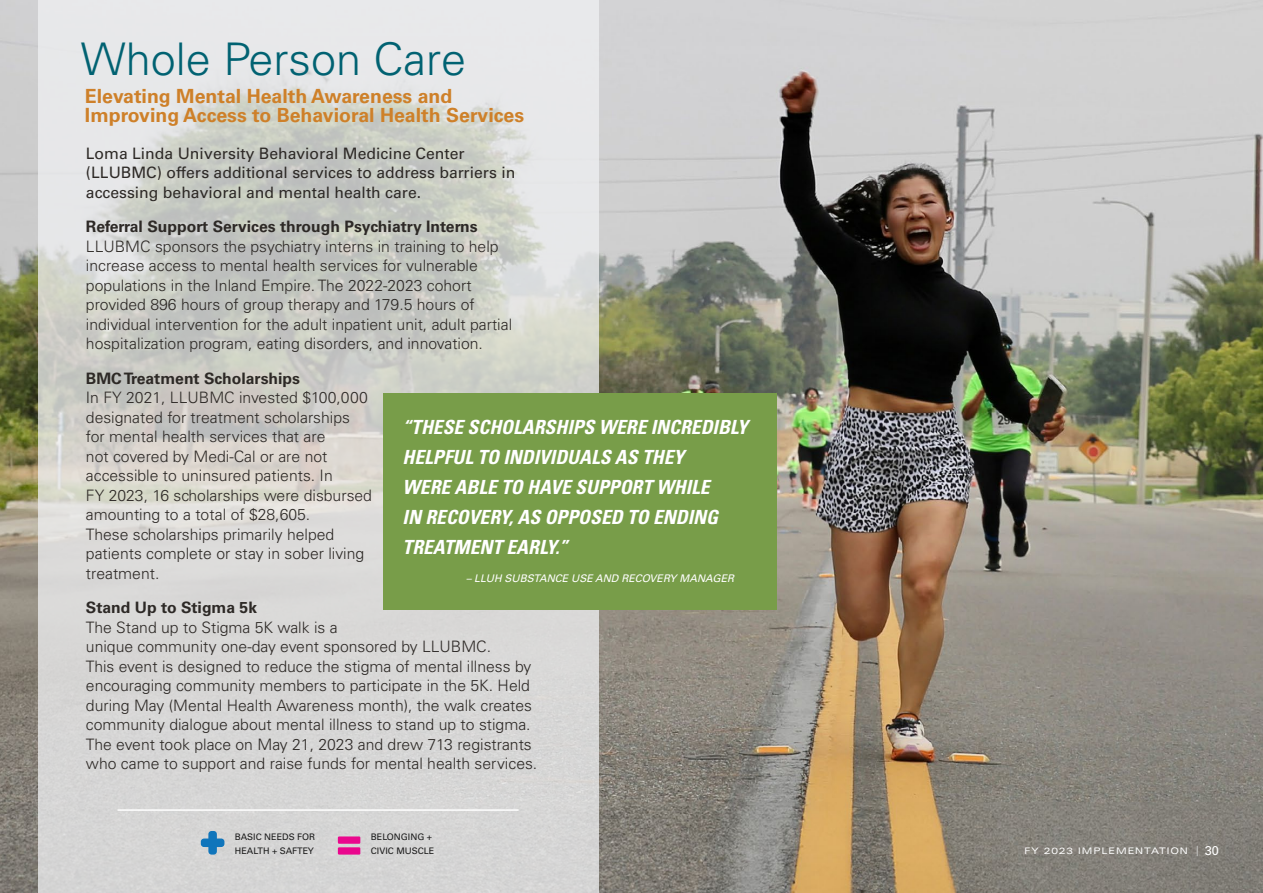
<style>
.page{position:relative;width:1263px;height:893px;background:#fff}
.page>*{position:absolute;margin:0;border:0;box-sizing:border-box;transform-origin:0 0}
.t1{font:300 45px "Univers";color:#016272}
.t2{font:italic 700 condensed 19.5px/30px "Univers";color:#fff}
.t3{font:700 19.5px/19.5px "Univers";color:#ce8029}
.t4{font:300 15.75px/19.5px "Univers";color:#2d2926}
.t5{font:15.75px/19.5px "Univers";color:#2d2926}
.t6{font:700 15.75px "Univers";color:#2d2926}
.t7{font:12.75px "Univers LT Std";color:#fff}
.t8{font:italic 10.5px "Univers";color:#fff}
.t9{font:9px/13.5px "Univers";color:#1a1a1a}
.t10{font:expanded 9px "Univers";letter-spacing:.1em;color:#fff}
</style>
<div class="page">
<img style="left:0;top:0;width:1263px;height:893px">
<svg style="left:38px;top:0;width:560px;height:893px;background:#d6d6d3"></svg>
<div style="left:384px;top:393px;width:393px;height:217px;background:#789d49"></div>
<hr style="left:117px;top:809px;width:402px;height:2px;background:#fff">
<div style="left:338px;top:836px;width:22px;height:8px;background:#ea078d"></div>
<div style="left:338px;top:847px;width:22px;height:8px;background:#ea078d"></div>
<svg style="left:201px;top:831px;width:23px;height:24px"></svg>
<h1 class="t1" style="left:81px;top:32px;width:387px">Whole Person Care</h1>
<p class="t3" style="left:85px;top:86px;width:441px">Elevating Mental Health Awareness and<br>Improving Access to Behavioral Health Services</p>
<p class="t5" style="left:86px;top:144px;width:431px">Loma Linda University Behavioral Medicine Center (LLUBMC) offers additional services to address barriers in accessing behavioral and mental health care.</p>
<p class="t6" style="left:86px;top:217px;width:393px">Referral Support Services through Psychiatry Interns</p>
<p class="t4" style="left:86px;top:236px;width:428px">LLUBMC sponsors the psychiatry interns in training to help increase access to mental health services for vulnerable populations in the Inland Empire. The 2022-2023 cohort provided 896 hours of group therapy and 179.5 hours of individual intervention for the adult inpatient unit, adult partial hospitalization program, eating disorders, and innovation.</p>
<p class="t6" style="left:86px;top:369px;width:216px">BMC Treatment Scholarships</p>
<p class="t4" style="left:86px;top:388px;width:288px">In FY 2021, LLUBMC invested $100,000 designated for treatment scholarships for mental health services that are<br>not covered by Medi-Cal or are not accessible to uninsured patients. In<br>FY 2023, 16 scholarships were disbursed amounting to a total of $28,605.<br>These scholarships primarily helped patients complete or stay in sober living treatment.</p>
<p class="t6" style="left:86px;top:598px;width:173px">Stand Up to Stigma 5k</p>
<p class="t4" style="left:86px;top:617px;width:453px">The Stand up to Stigma 5K walk is a<br>unique community one-day event sponsored by LLUBMC.<br>This event is designed to reduce the stigma of mental illness by encouraging community members to participate in the 5K. Held during May (Mental Health Awareness month), the walk creates community dialogue about mental illness to stand up to stigma.<br>The event took place on May 21, 2023 and drew 713 registrants who came to support and raise funds for mental health services.</p>
<p class="t2" style="left:403px;top:412px;width:347px">“THESE SCHOLARSHIPS WERE INCREDIBLY<br>HELPFUL TO INDIVIDUALS AS THEY<br>WERE ABLE TO HAVE SUPPORT WHILE<br>IN RECOVERY, AS OPPOSED TO ENDING<br>TREATMENT EARLY.”</p>
<p class="t8" style="left:466px;top:572px;width:270px">– LLUH SUBSTANCE USE AND RECOVERY MANAGER</p>
<p class="t9" style="left:235px;top:830px;width:82px">BASIC NEEDS FOR<br>HEALTH + SAFTEY</p>
<p class="t9" style="left:371px;top:830px;width:65px">BELONGING +<br>CIVIC MUSCLE</p>
<p class="t10" style="left:1024px;top:845px;width:165px">FY 2023 IMPLEMENTATION</p>
<p class="t7" style="left:1205px;top:843px;width:16px">30</p>
</div>
